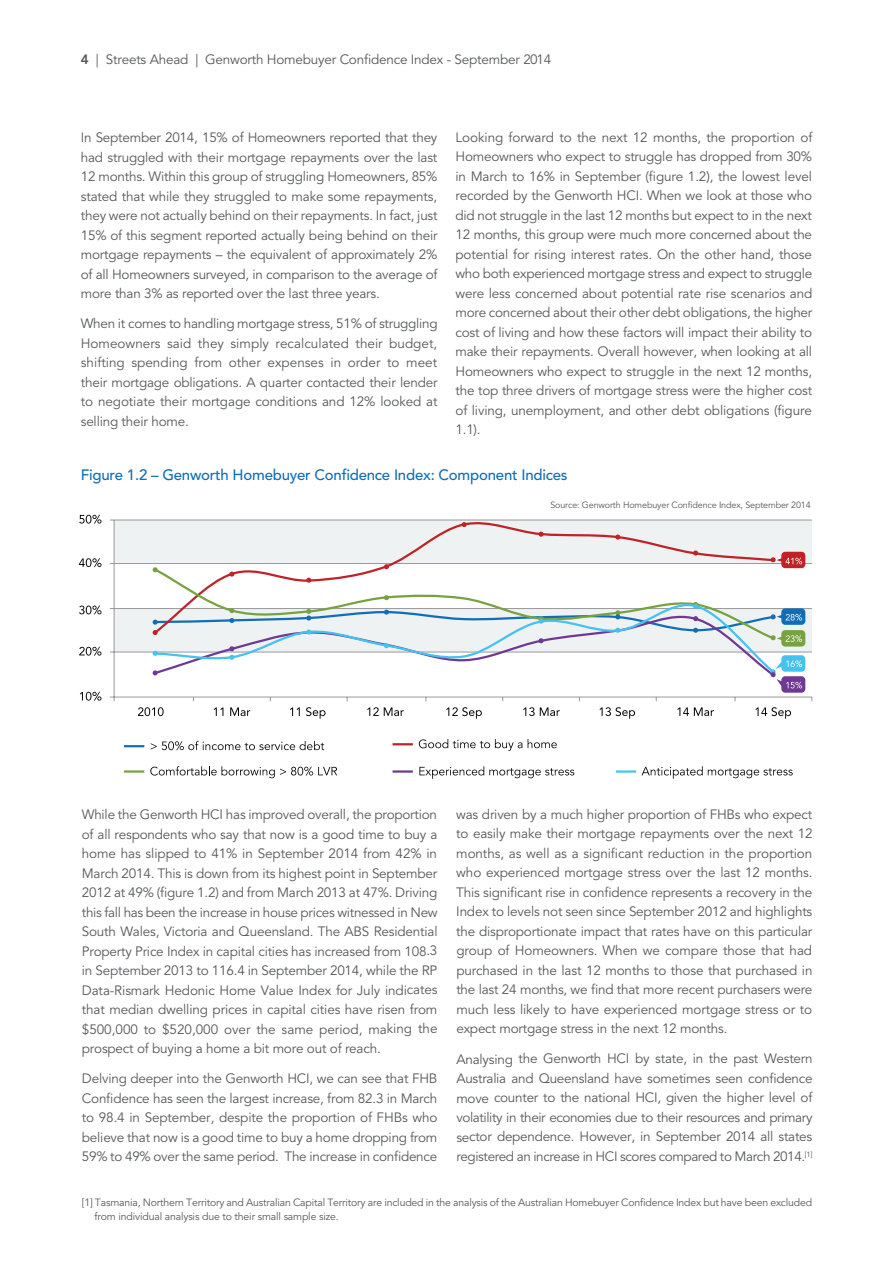
<style>
.page{position:relative;width:893px;height:1263px;background:#fff}
.page>*{position:absolute;margin:0;border:0;box-sizing:border-box;transform-origin:0 0}
.t1{font:500 15px "Avenir LT Std";letter-spacing:-.015em;color:#116eb6}
.t2{font:13.5px/19.5px "Avenir LT Std";letter-spacing:-.015em;color:#57585a;text-align:justify}
.t3{font:10.5px/13.5px "Avenir LT Std";letter-spacing:-.015em;color:#57585a}
.t4{font:9px "Avenir LT Std";letter-spacing:-.015em;color:#57585a}
.s1{font-weight:800}
</style>
<div class="page">
<div style="left:115px;top:520px;width:697px;height:43px;background:#eef2f2"></div>
<div style="left:115px;top:609px;width:697px;height:43px;background:#eef2f2"></div>
<hr style="left:110px;top:520px;width:702px;height:1px;background:#999">
<hr style="left:110px;top:563px;width:702px;height:1px;background:#999">
<hr style="left:110px;top:608px;width:702px;height:1px;background:#999">
<hr style="left:110px;top:652px;width:702px;height:1px;background:#999">
<hr style="left:110px;top:697px;width:702px;height:1px;background:#999">
<hr style="left:114px;top:520px;width:1px;height:181px;background:#999">
<svg style="left:152px;top:519px;width:624px;height:47px"></svg>
<svg style="left:152px;top:566px;width:285px;height:29px"></svg>
<svg style="left:80px;top:691px;width:21px;height:10px"></svg>
<svg style="left:79px;top:646px;width:22px;height:10px"></svg>
<svg style="left:79px;top:605px;width:22px;height:10px"></svg>
<svg style="left:79px;top:558px;width:22px;height:9px"></svg>
<svg style="left:79px;top:514px;width:22px;height:10px"></svg>
<hr style="left:124px;top:745px;width:20px;height:2px;background:#116eb6">
<svg style="left:151px;top:741px;width:173px;height:9px"></svg>
<svg style="left:419px;top:739px;width:103px;height:12px"></svg>
<svg style="left:528px;top:739px;width:29px;height:9px"></svg>
<hr style="left:393px;top:743px;width:20px;height:2px;background:#bf2327">
<svg style="left:150px;top:766px;width:187px;height:12px"></svg>
<hr style="left:124px;top:770px;width:20px;height:3px;background:#78a23f">
<svg style="left:419px;top:766px;width:155px;height:13px"></svg>
<hr style="left:393px;top:770px;width:20px;height:3px;background:#6f3895">
<svg style="left:642px;top:766px;width:151px;height:13px"></svg>
<hr style="left:616px;top:770px;width:20px;height:3px;background:#44c2f0">
<svg style="left:138px;top:707px;width:26px;height:9px"></svg>
<svg style="left:214px;top:707px;width:9px;height:9px"></svg>
<svg style="left:230px;top:707px;width:20px;height:9px"></svg>
<svg style="left:290px;top:707px;width:10px;height:9px"></svg>
<svg style="left:306px;top:707px;width:20px;height:12px"></svg>
<svg style="left:367px;top:707px;width:37px;height:9px"></svg>
<svg style="left:446px;top:707px;width:36px;height:12px"></svg>
<svg style="left:523px;top:707px;width:37px;height:9px"></svg>
<svg style="left:599px;top:707px;width:36px;height:12px"></svg>
<svg style="left:677px;top:707px;width:37px;height:9px"></svg>
<svg style="left:755px;top:707px;width:36px;height:12px"></svg>
<svg style="left:153px;top:567px;width:5px;height:5px"></svg>
<svg style="left:229px;top:572px;width:5px;height:5px"></svg>
<svg style="left:306px;top:578px;width:5px;height:5px"></svg>
<svg style="left:384px;top:564px;width:5px;height:5px"></svg>
<svg style="left:462px;top:522px;width:5px;height:5px"></svg>
<svg style="left:539px;top:532px;width:5px;height:5px"></svg>
<svg style="left:615px;top:534px;width:5px;height:6px"></svg>
<svg style="left:693px;top:550px;width:5px;height:5px"></svg>
<svg style="left:771px;top:552px;width:34px;height:16px"></svg>
<svg style="left:152px;top:595px;width:653px;height:106px"></svg>
<p class="t2" style="left:81px;top:50px;width:472px"><span class="s1">4</span> | Streets Ahead | Genworth Homebuyer Confidence Index - September 2014</p>
<p class="t2" style="left:81px;top:128px;width:358px">In September 2014, 15% of Homeowners reported that they had struggled with their mortgage repayments over the last 12 months. Within this group of struggling Homeowners, 85% stated that while they struggled to make some repayments, they were not actually behind on their repayments. In fact, just 15% of this segment reported actually being behind on their mortgage repayments – the equivalent of approximately 2% of all Homeowners surveyed, in comparison to the average of more than 3% as reported over the last three years.</p>
<p class="t2" style="left:81px;top:314px;width:358px">When it comes to handling mortgage stress, 51% of struggling Homeowners said they simply recalculated their budget, shifting spending from other expenses in order to meet their mortgage obligations. A quarter contacted their lender to negotiate their mortgage conditions and 12% looked at selling their home.</p>
<p class="t2" style="left:455px;top:128px;width:358px">Looking forward to the next 12 months, the proportion of Homeowners who expect to struggle has dropped from 30% in March to 16% in September (figure 1.2), the lowest level recorded by the Genworth HCI. When we look at those who did not struggle in the last 12 months but expect to in the next 12 months, this group were much more concerned about the potential for rising interest rates. On the other hand, those who both experienced mortgage stress and expect to struggle were less concerned about potential rate rise scenarios and more concerned about their other debt obligations, the higher cost of living and how these factors will impact their ability to make their repayments. Overall however, when looking at all Homeowners who expect to struggle in the next 12 months, the top three drivers of mortgage stress were the higher cost of living, unemployment, and other debt obligations (figure 1.1).</p>
<p class="t1" style="left:81px;top:466px;width:488px">Figure 1.2 – Genworth Homebuyer Confidence Index: Component Indices</p>
<p class="t4" style="left:550px;top:499px;width:262px">Source: Genworth Homebuyer Confidence Index, September 2014</p>
<p class="t2" style="left:456px;top:805px;width:358px">was driven by a much higher proportion of FHBs who expect to easily make their mortgage repayments over the next 12 months, as well as a significant reduction in the proportion who experienced mortgage stress over the last 12 months.<br>This significant rise in confidence represents a recovery in the Index to levels not seen since September 2012 and highlights the disproportionate impact that rates have on this particular group of Homeowners. When we compare those that had purchased in the last 12 months to those that purchased in the last 24 months, we find that more recent purchasers were much less likely to have experienced mortgage stress or to expect mortgage stress in the next 12 months.</p>
<p class="t2" style="left:456px;top:1049px;width:358px">Analysing the Genworth HCI by state, in the past Western Australia and Queensland have sometimes seen confidence move counter to the national HCI, given the higher level of volatility in their economies due to their resources and primary sector dependence. However, in September 2014 all states registered an increase in HCI scores compared to March 2014.<sup>[1]</sup></p>
<p class="t3" style="left:95px;top:1196px;width:719px;text-indent:-13px">[1] Tasmania, Northern Territory and Australian Capital Territory are included in the analysis of the Australian Homebuyer Confidence Index but have been excluded from individual analysis due to their small sample size.</p>
<p class="t2" style="left:82px;top:805px;width:357px">While the Genworth HCI has improved overall, the proportion of all respondents who say that now is a good time to buy a home has slipped to 41% in September 2014 from 42% in March 2014. This is down from its highest point in September 2012 at 49% (figure 1.2) and from March 2013 at 47%. Driving this fall has been the increase in house prices witnessed in New South Wales, Victoria and Queensland. The ABS Residential Property Price Index in capital cities has increased from 108.3 in September 2013 to 116.4 in September 2014, while the RP Data-Rismark Hedonic Home Value Index for July indicates that median dwelling prices in capital cities have risen from $500,000 to $520,000 over the same period, making the prospect of buying a home a bit more out of reach.</p>
<p class="t2" style="left:82px;top:1069px;width:357px">Delving deeper into the Genworth HCI, we can see that FHB Confidence has seen the largest increase, from 82.3 in March to 98.4 in September, despite the proportion of FHBs who believe that now is a good time to buy a home dropping from 59% to 49% over the same period. The increase in confidence</p>
</div>
